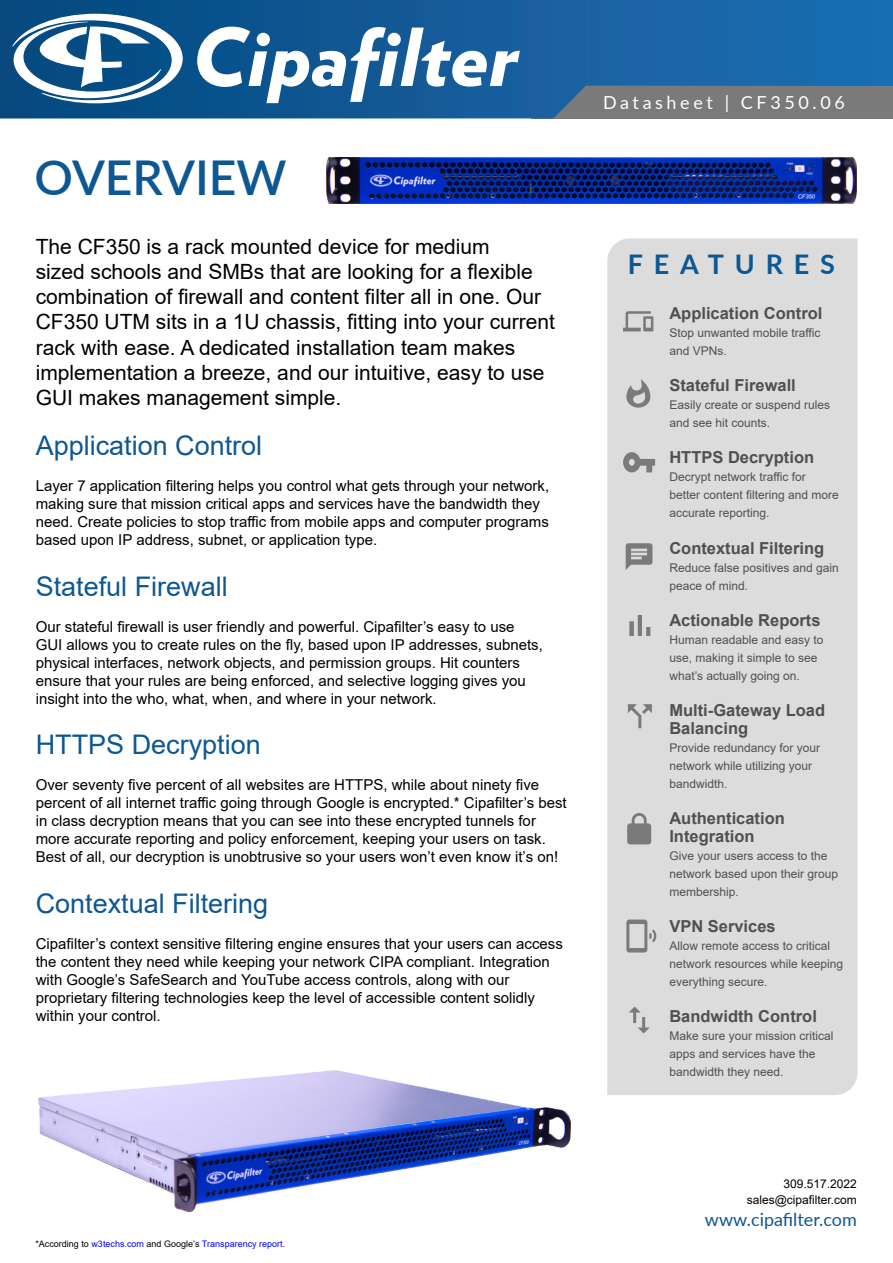
<style>
.page{position:relative;width:893px;height:1263px;background:#fff}
.page>*{position:absolute;margin:0;border:0;box-sizing:border-box;transform-origin:0 0}
.t1{font:600 48px "Lato";color:#0d5793}
.t2{font:27px "Arial";color:#0d5793}
.t3{font:700 27px "Lato";letter-spacing:.4em;color:#0d5793}
.t4{font:21px/25.2px "Arial";color:#000}
.t5{font:18px "Lato";letter-spacing:.2em;color:#fff}
.t6{font:18px "Lato";color:#0d5793}
.t7{font:700 16.5px/18px "Arial";color:#505050}
.t8{font:15px/18px "Arial";color:#000}
.t9{font:12px/18px "Arial";color:#505050}
.t10{font:12px/16.5px "Arial";color:#000;text-align:right}
.t11{font:9px "Arial";color:#00f}
.s1{color:#000}
</style>
<div class="page">
<svg style="left:0;top:0;width:893px;height:119px"></svg>
<svg style="left:197px;top:27px;width:323px;height:76px"></svg>
<svg style="left:12px;top:14px;width:171px;height:89px"></svg>
<img style="left:38px;top:1070px;width:532px;height:142px">
<div style="left:607px;top:238px;width:251px;height:857px;background:#dcdcdc"></div>
<svg style="left:623px;top:311px;width:30px;height:20px"></svg>
<svg style="left:626px;top:379px;width:24px;height:29px"></svg>
<svg style="left:623px;top:452px;width:32px;height:20px"></svg>
<svg style="left:626px;top:543px;width:26px;height:27px"></svg>
<svg style="left:629px;top:615px;width:21px;height:21px"></svg>
<svg style="left:628px;top:704px;width:24px;height:24px"></svg>
<svg style="left:627px;top:813px;width:24px;height:31px"></svg>
<svg style="left:626px;top:919px;width:31px;height:33px"></svg>
<svg style="left:629px;top:1006px;width:21px;height:27px"></svg>
<img style="left:326px;top:157px;width:531px;height:47px">
<p class="t1" style="left:34px;top:143px;width:254px">OVERVIEW</p>
<p class="t4" style="left:36px;top:234px;width:521px">The CF350 is a rack mounted device for medium<br>sized schools and SMBs that are looking for a flexible combination of firewall and content filter all in one. Our CF350 UTM sits in a 1U chassis, fitting into your current rack with ease. A dedicated installation team makes implementation a breeze, and our intuitive, easy to use GUI makes management simple.</p>
<p class="t2" style="left:36px;top:427px;width:228px">Application Control</p>
<p class="t8" style="left:36px;top:477px;width:515px">Layer 7 application filtering helps you control what gets through your network, making sure that mission critical apps and services have the bandwidth they need. Create policies to stop traffic from mobile apps and computer programs</p>
<p class="t8" style="left:36px;top:531px;width:343px">based upon IP address, subnet, or application type.</p>
<p class="t2" style="left:36px;top:568px;width:194px">Stateful Firewall</p>
<p class="t8" style="left:36px;top:617px;width:480px">Our stateful firewall is user friendly and powerful. Cipafilter’s easy to use</p>
<p class="t8" style="left:36px;top:635px;width:509px">GUI allows you to create rules on the fly, based upon IP addresses, subnets,</p>
<p class="t8" style="left:36px;top:653px;width:486px">physical interfaces, network objects, and permission groups. Hit counters</p>
<p class="t8" style="left:36px;top:671px;width:492px">ensure that your rules are being enforced, and selective logging gives you</p>
<p class="t8" style="left:36px;top:689px;width:403px">insight into the who, what, when, and where in your network.</p>
<p class="t2" style="left:36px;top:726px;width:227px">HTTPS Decryption</p>
<p class="t8" style="left:36px;top:776px;width:533px">Over seventy five percent of all websites are HTTPS, while about ninety five percent of all internet traffic going through Google is encrypted.* Cipafilter’s best in class decryption means that you can see into these encrypted tunnels for more accurate reporting and policy enforcement, keeping your users on task.<br>Best of all, our decryption is unobtrusive so your users won’t even know it’s on!</p>
<p class="t2" style="left:36px;top:885px;width:234px">Contextual Filtering</p>
<p class="t8" style="left:36px;top:934px;width:529px">Cipafilter’s context sensitive filtering engine ensures that your users can access the content they need while keeping your network CIPA compliant. Integration with Google’s SafeSearch and YouTube access controls, along with our</p>
<p class="t8" style="left:36px;top:988px;width:501px">proprietary filtering technologies keep the level of accessible content solidly within your control.</p>
<p class="t5" style="left:603px;top:90px;width:243px">Datasheet | CF350.06</p>
<p class="t3" style="left:628px;top:244px;width:209px">FEATURES</p>
<p class="t7" style="left:669px;top:305px;width:155px">Application Control</p>
<p class="t9" style="left:669px;top:324px;width:153px">Stop unwanted mobile traffic and VPNs.</p>
<p class="t7" style="left:669px;top:377px;width:128px">Stateful Firewall</p>
<p class="t9" style="left:669px;top:396px;width:162px">Easily create or suspend rules and see hit counts.</p>
<p class="t7" style="left:669px;top:449px;width:146px">HTTPS Decryption</p>
<p class="t9" style="left:669px;top:468px;width:171px">Decrypt network traffic for better content filtering and more accurate reporting.</p>
<p class="t7" style="left:669px;top:539px;width:156px">Contextual Filtering</p>
<p class="t9" style="left:669px;top:558px;width:171px">Reduce false positives and gain peace of mind.</p>
<p class="t7" style="left:669px;top:611px;width:153px">Actionable Reports</p>
<p class="t9" style="left:669px;top:630px;width:156px">Human readable and easy to use, making it simple to see what’s actually going on.</p>
<p class="t7" style="left:669px;top:701px;width:157px">Multi-Gateway Load<br>Balancing</p>
<p class="t9" style="left:669px;top:738px;width:152px">Provide redundancy for your network while utilizing your bandwidth.</p>
<p class="t7" style="left:669px;top:809px;width:117px">Authentication<br>Integration</p>
<p class="t9" style="left:669px;top:846px;width:170px">Give your users access to the network based upon their group membership.</p>
<p class="t7" style="left:669px;top:917px;width:108px">VPN Services</p>
<p class="t9" style="left:669px;top:936px;width:175px">Allow remote access to critical network resources while keeping everything secure.</p>
<p class="t7" style="left:669px;top:1007px;width:149px">Bandwidth Control</p>
<p class="t9" style="left:669px;top:1026px;width:166px">Make sure your mission critical apps and services have the bandwidth they need.</p>
<p class="t11" style="left:35px;top:1238px;width:251px"><span class="s1">*According to</span> w3techs.com <span class="s1">and Google’s</span> Transparency report<span class="s1">.</span></p>
<p class="t10" style="left:747px;top:1175px;width:112px">309.517.2022 sales@cipafilter.com</p>
<p class="t6" style="left:705px;top:1206px;width:154px">www.cipafilter.com</p>
</div>
